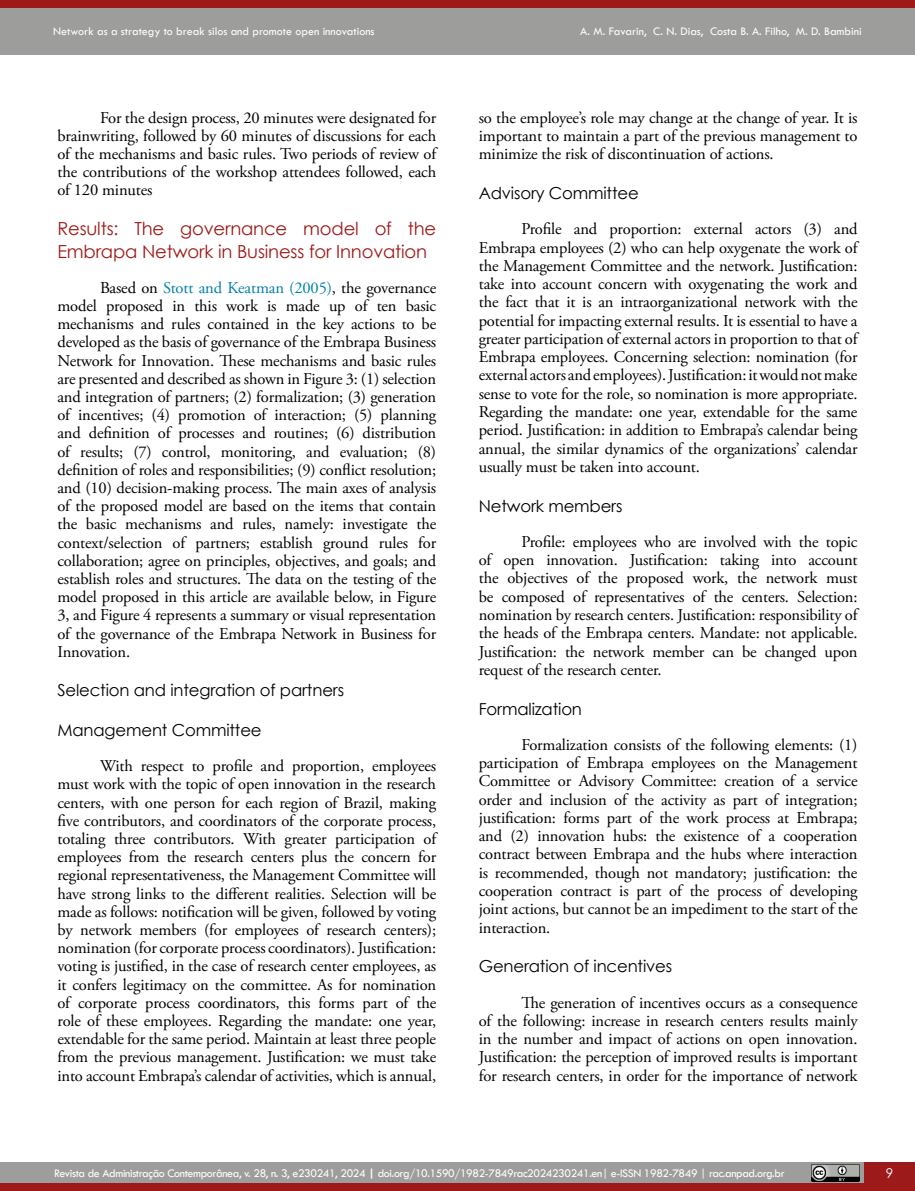
<style>
.page{position:relative;width:915px;height:1191px;background:#fff}
.page>*{position:absolute;margin:0;border:0;box-sizing:border-box;transform-origin:0 0}
.t1{font:18px/22.6px "Century Gothic";letter-spacing:-.01em;color:#9d1a18}
.t2{font:16.5px/18.1px "Adobe Garamond Pro";letter-spacing:-.01em;color:#000;text-align:justify}
.t3{font:16.5px "Century Gothic";letter-spacing:-.01em;color:#000}
.t4{font:13.5px "Century Gothic";color:#fff}
.t5{font:12px "Tw Cen";letter-spacing:-.03em;color:#fff}
.t6{font:12px "Tw Cen";color:#fff}
.s1{color:#0080ad}
.s2{font-weight:700}
</style>
<div class="page">
<div style="left:863px;top:1162px;width:51px;height:21px;background:#9d1a1a"></div>
<div style="left:0;top:0;width:914px;height:54px;background:#9d9d9c"></div>
<div style="left:0;top:0;width:914px;height:7px;background:#9d1a18"></div>
<div style="left:0;top:1162px;width:863px;height:21px;background:#9d9d9c"></div>
<div style="left:0;top:1183px;width:914px;height:8px;background:#9d1a18"></div>
<img style="left:811px;top:1164px;width:48px;height:17px">
<p class="t6" style="left:53px;top:24px;width:323px">Network as a strategy to break silos and promote open innovations</p>
<p class="t6" style="left:580px;top:24px;width:283px">A. M. Favarin, C. N. Dias, Costa B. A. Filho, M. D. Bambini</p>
<p class="t2" style="left:57px;top:109px;width:380px;text-indent:43px">For the design process, 20 minutes were designated for brainwriting, followed by 60 minutes of discussions for each of the mechanisms and basic rules. Two periods of review of the contributions of the workshop attendees followed, each of 120 minutes</p>
<p class="t1" style="left:57px;top:217px;width:380px">Results: The governance model of the<br>Embrapa Network in Business for Innovation</p>
<p class="t2" style="left:57px;top:279px;width:380px;text-indent:43px">Based on <span class="s1">Stott and Keatman (2005)</span>, the governance model proposed in this work is made up of ten basic mechanisms and rules contained in the key actions to be developed as the basis of governance of the Embrapa Business Network for Innovation. These mechanisms and basic rules are presented and described as shown in Figure 3: (1) selection and integration of partners; (2) formalization; (3) generation of incentives; (4) promotion of interaction; (5) planning and definition of processes and routines; (6) distribution of results; (7) control, monitoring, and evaluation; (8) definition of roles and responsibilities; (9) conflict resolution; and (10) decision-making process. The main axes of analysis of the proposed model are based on the items that contain the basic mechanisms and rules, namely: investigate the context/selection of partners; establish ground rules for collaboration; agree on principles, objectives, and goals; and establish roles and structures. The data on the testing of the model proposed in this article are available below, in Figure 3, and Figure 4 represents a summary or visual representation of the governance of the Embrapa Network in Business for Innovation.</p>
<p class="t3" style="left:57px;top:679px;width:288px">Selection and integration of partners</p>
<p class="t3" style="left:57px;top:718px;width:206px">Management Committee</p>
<p class="t2" style="left:57px;top:757px;width:380px;text-indent:43px">With respect to profile and proportion, employees must work with the topic of open innovation in the research centers, with one person for each region of Brazil, making five contributors, and coordinators of the corporate process, totaling three contributors. With greater participation of employees from the research centers plus the concern for regional representativeness, the Management Committee will have strong links to the different realities. Selection will be made as follows: notification will be given, followed by voting by network members (for employees of research centers); nomination (for corporate process coordinators). Justification: voting is justified, in the case of research center employees, as it confers legitimacy on the committee. As for nomination of corporate process coordinators, this forms part of the role of these employees. Regarding the mandate: one year, extendable for the same period. Maintain at least three people from the previous management. Justification: we must take into account Embrapa’s calendar of activities, which is annual,</p>
<p class="t2" style="left:478px;top:109px;width:380px">so the employee’s role may change at the change of year. It is important to maintain a part of the previous management to minimize the risk of discontinuation of actions.</p>
<p class="t3" style="left:478px;top:181px;width:161px">Advisory Committee</p>
<p class="t2" style="left:478px;top:220px;width:380px;text-indent:43px">Profile and proportion: external actors (3) and Embrapa employees (2) who can help oxygenate the work of the Management Committee and the network. Justification: take into account concern with oxygenating the work and the fact that it is an intraorganizational network with the potential for impacting external results. It is essential to have a greater participation of external actors in proportion to that of Embrapa employees. Concerning selection: nomination (for external actors and employees). Justification: it would not make sense to vote for the role, so nomination is more appropriate.<br>Regarding the mandate: one year, extendable for the same period. Justification: in addition to Embrapa’s calendar being annual, the similar dynamics of the organizations’ calendar usually must be taken into account.</p>
<p class="t3" style="left:478px;top:494px;width:145px">Network members</p>
<p class="t2" style="left:478px;top:533px;width:380px;text-indent:43px">Profile: employees who are involved with the topic of open innovation. Justification: taking into account the objectives of the proposed work, the network must be composed of representatives of the centers. Selection: nomination by research centers. Justification: responsibility of the heads of the Embrapa centers. Mandate: not applicable.<br>Justification: the network member can be changed upon request of the research center.</p>
<p class="t3" style="left:478px;top:697px;width:105px">Formalization</p>
<p class="t2" style="left:478px;top:736px;width:380px;text-indent:43px">Formalization consists of the following elements: (1) participation of Embrapa employees on the Management Committee or Advisory Committee: creation of a service order and inclusion of the activity as part of integration; justification: forms part of the work process at Embrapa; and (2) innovation hubs: the existence of a cooperation contract between Embrapa and the hubs where interaction is recommended, though not mandatory; justification: the cooperation contract is part of the process of developing joint actions, but cannot be an impediment to the start of the interaction.</p>
<p class="t3" style="left:478px;top:954px;width:195px">Generation of incentives</p>
<p class="t2" style="left:478px;top:993px;width:380px;text-indent:43px">The generation of incentives occurs as a consequence of the following: increase in research centers results mainly in the number and impact of actions on open innovation.<br>Justification: the perception of improved results is important for research centers, in order for the importance of network</p>
<p class="t5" style="left:54px;top:1166px;width:731px">Revista de Administração Contemporânea, v. 28, n. 3, e230241, 2024 <span class="s2">|</span> doi.org/10.1590/1982-7849rac2024230241.en| e-ISSN 1982-7849 | rac.anpad.org.br</p>
<p class="t4" style="left:885px;top:1163px;width:9px">9</p>
</div>
